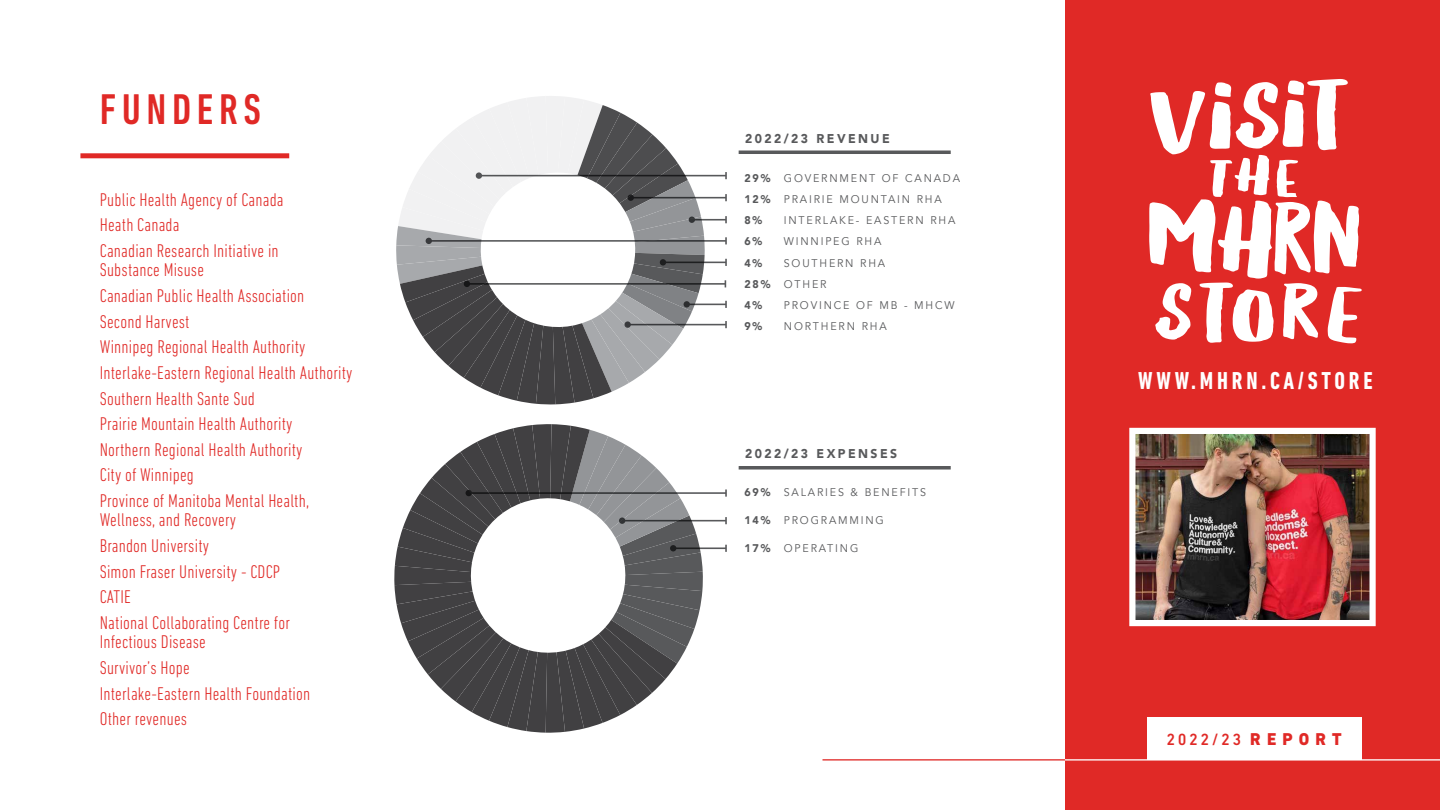
<style>
.page{position:relative;width:1440px;height:810px;background:#fff}
.page>*{position:absolute;margin:0;border:0;box-sizing:border-box;transform-origin:0 0}
.t1{font:104.5px "Northern Soul Caps";color:#fff;scale:1.36 1}
.t2{font:94.88px "Northern Soul Caps";color:#fff;scale:1.76 1}
.t3{font:80.88px "Northern Soul Caps";letter-spacing:.02em;color:#fff;scale:1.7 1}
.t4{font:53.94px "Northern Soul Caps";color:#fff;scale:1.7 1}
.t5{font:500 condensed 43.75px "DIN Next LT Pro";letter-spacing:.13em;color:#e02926}
.t6{font:700 condensed 24.94px "DIN Next LT Pro";letter-spacing:.16em;color:#fff;scale:.95 1}
.t7{font:300 condensed 18.75px/25.6px "DIN Next LT Pro";letter-spacing:.01em;color:#e02926}
.t8{font:500 16.5px "DIN Next LT Pro";letter-spacing:.16em;color:#e02926}
.t9{font:900 12.75px "Avenir";letter-spacing:.2em;color:#58595b;scale:.96 1}
.t10{font:11.12px/21.2px "Avenir";letter-spacing:.17em;color:#58595b;scale:.96 1}
.t11{font:900 11.12px "Avenir";color:#58595b;scale:.96 1}
.s1{font-weight:900}
.s2{font-weight:800;font-size:17.44px}
</style>
<div class="page">
<hr style="left:822px;top:759px;width:618px;height:2px;background:#e02926">
<div style="left:80px;top:153px;width:209px;height:5px;background:#e02926"></div>
<hr style="left:479px;top:175px;width:247px;height:1px;background:#58595b">
<svg style="left:725px;top:172px;width:2px;height:7px"></svg>
<hr style="left:628px;top:324px;width:98px;height:1px;background:#58595b">
<svg style="left:725px;top:321px;width:2px;height:7px"></svg>
<hr style="left:692px;top:219px;width:34px;height:2px;background:#58595b">
<svg style="left:725px;top:216px;width:2px;height:7px"></svg>
<hr style="left:429px;top:240px;width:297px;height:2px;background:#58595b">
<svg style="left:725px;top:237px;width:2px;height:7px"></svg>
<hr style="left:663px;top:262px;width:63px;height:1px;background:#58595b">
<svg style="left:725px;top:259px;width:2px;height:7px"></svg>
<hr style="left:467px;top:283px;width:258px;height:2px;background:#58595b">
<svg style="left:396px;top:96px;width:309px;height:309px"></svg>
<hr style="left:687px;top:304px;width:39px;height:1px;background:#58595b">
<div style="left:684px;top:301px;width:6px;height:7px;background:#2c2d2f;border-radius:50%"></div>
<svg style="left:725px;top:301px;width:2px;height:7px"></svg>
<hr style="left:631px;top:197px;width:95px;height:1px;background:#58595b">
<div style="left:628px;top:194px;width:6px;height:7px;background:#1a1a1c;border-radius:50%"></div>
<svg style="left:725px;top:194px;width:2px;height:7px"></svg>
<svg style="left:739px;top:466px;width:212px;height:4px"></svg>
<hr style="left:739px;top:151px;width:212px;height:3px;background:#58595b">
<hr style="left:673px;top:547px;width:53px;height:2px;background:#58595b">
<svg style="left:725px;top:545px;width:2px;height:7px"></svg>
<hr style="left:622px;top:520px;width:104px;height:1px;background:#58595b">
<svg style="left:725px;top:517px;width:2px;height:7px"></svg>
<hr style="left:469px;top:492px;width:257px;height:2px;background:#58595b">
<svg style="left:394px;top:424px;width:309px;height:309px"></svg>
<svg style="left:725px;top:489px;width:2px;height:8px"></svg>
<div style="left:1065px;top:0;width:375px;height:810px;background:#e02926"></div>
<div style="left:1147px;top:717px;width:214px;height:42px;background:#fff"></div>
<hr style="left:1065px;top:759px;width:375px;height:2px;background:#fff">
<img style="left:1136px;top:435px;width:233px;height:184px">
<div style="left:1129px;top:428px;width:247px;height:198px;border:6px solid #fff"></div>
<h3 class="t5" style="left:100px;top:84px;width:163px">FUNDERS</h3>
<p class="t7" style="left:100px;top:186px;width:185px">Public Health Agency of Canada<br>Heath Canada<br>Canadian Research Initiative in</p>
<p class="t7" style="left:100px;top:257px;width:254px">Substance Misuse<br>Canadian Public Health Association<br>Second Harvest<br>Winnipeg Regional Health Authority<br>Interlake-Eastern Regional Health Authority<br>Southern Health Sante Sud<br>Prairie Mountain Health Authority<br>Northern Regional Health Authority<br>City of Winnipeg<br>Province of Manitoba Mental Health,</p>
<p class="t7" style="left:100px;top:507px;width:192px">Wellness, and Recovery<br>Brandon University<br>Simon Fraser University - CDCP<br>CATIE<br>National Collaborating Centre for</p>
<p class="t7" style="left:100px;top:629px;width:212px">Infectious Disease<br>Survivor’s Hope<br>Interlake-Eastern Health Foundation<br>Other revenues</p>
<p class="t9" style="left:745px;top:127px;width:152px">2022/23 REVENUE</p>
<p class="t10" style="left:744px;top:167px;width:226px"><span class="s1">29%</span> GOVERNMENT OF CANADA<br><span class="s1">12%</span> PRAIRIE MOUNTAIN RHA<br><span class="s1">8%</span></p>
<p class="t10" style="left:784px;top:210px;width:180px">INTERLAKE- EASTERN RHA</p>
<p class="t11" style="left:744px;top:232px;width:20px">6%</p>
<p class="t10" style="left:784px;top:231px;width:103px">WINNIPEG RHA</p>
<p class="t11" style="left:744px;top:253px;width:20px">4%</p>
<p class="t10" style="left:744px;top:252px;width:148px;text-indent:39px">SOUTHERN RHA<br><span class="s1">28%</span> OTHER<br><span class="s1">4%</span></p>
<p class="t10" style="left:784px;top:295px;width:179px">PROVINCE OF MB - MHCW</p>
<p class="t11" style="left:744px;top:317px;width:20px">9%</p>
<p class="t10" style="left:784px;top:316px;width:109px">NORTHERN RHA</p>
<p class="t9" style="left:745px;top:443px;width:160px">2022/23 EXPENSES</p>
<p class="t10" style="left:744px;top:482px;width:191px"><span class="s1">69%</span> SALARIES &amp; BENEFITS</p>
<p class="t10" style="left:744px;top:510px;width:147px"><span class="s1">14%</span> PROGRAMMING</p>
<p class="t10" style="left:744px;top:538px;width:120px"><span class="s1">17%</span> OPERATING</p>
<h2 class="t2" style="left:1147px;top:64px;width:118px;rotate:-1deg">VISIT</h2>
<h3 class="t4" style="left:1208px;top:147px;width:56px">THE</h3>
<h1 class="t1" style="left:1146px;top:178px;width:161px">MHRN</h1>
<h3 class="t3" style="left:1152px;top:266px;width:126px">STORE</h3>
<h3 class="t6" style="left:1138px;top:366px;width:248px">WWW.MHRN.CA/STORE</h3>
<p class="t8" style="left:1166px;top:730px;width:177px">2022/23 <span class="s2">REPORT</span></p>
</div>
